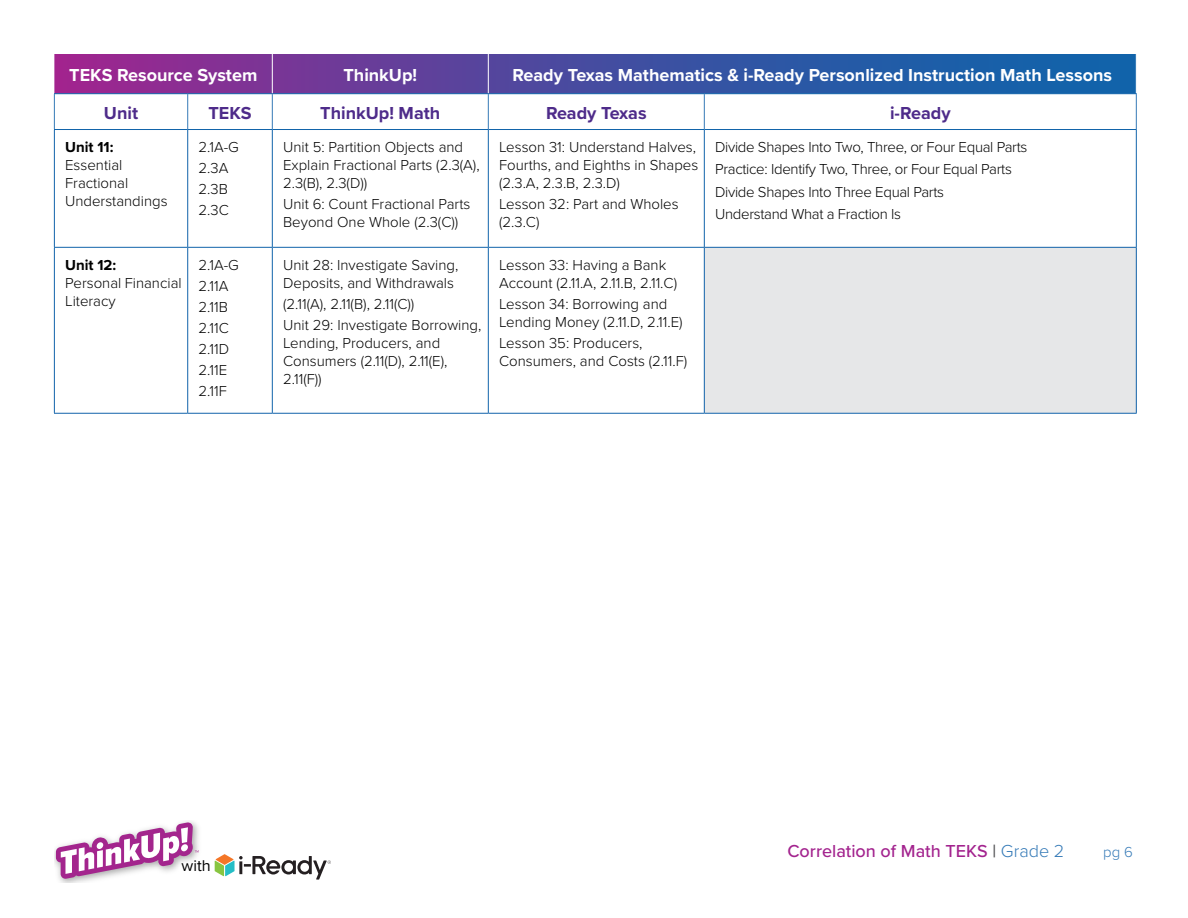
<style>
.page{position:relative;width:1188px;height:918px;background:#fff}
.page>*{position:absolute;margin:0;border:0;box-sizing:border-box;transform-origin:0 0}
.t1{font:700 18px "Proxima Nova";color:#fff}
.t2{font:700 18px "Proxima Nova";color:#4e2b8a}
.t3{font:500 18px "Proxima Nova";color:#a3238e}
.t4{font:16.2px "Proxima Nova";color:#010101}
._2021-Body{font:300 15px/18px "Proxima Nova";color:#000}
._2021-Body-2{font:300 15px "Proxima Nova";letter-spacing:-.02em;color:#000}
.t5{font:300 15px "Proxima Nova";color:#357ab7}
.s1{font-weight:700}
.s2{color:#4d4d4f}
.s3{font-weight:300;color:#357ab7}
</style>
<div class="page">
<img style="left:54px;top:821px;width:138px;height:61px">
<svg style="left:56px;top:822px;width:143px;height:57px"></svg>
<svg style="left:215px;top:854px;width:116px;height:26px"></svg>
<svg style="left:54px;top:54px;width:1082px;height:39px;background:#4c499e"></svg>
<div style="left:704px;top:247px;width:432px;height:166px;background:#e6e7e8"></div>
<hr style="left:272px;top:54px;width:1px;height:39px;background:#fff">
<hr style="left:488px;top:54px;width:1px;height:39px;background:#fff">
<hr style="left:54px;top:93px;width:134px;height:1px;background:#1163aa">
<hr style="left:188px;top:93px;width:84px;height:1px;background:#1163aa">
<hr style="left:272px;top:93px;width:216px;height:1px;background:#1163aa">
<hr style="left:488px;top:93px;width:216px;height:1px;background:#1163aa">
<hr style="left:704px;top:93px;width:433px;height:1px;background:#1163aa">
<hr style="left:54px;top:94px;width:1px;height:35px;background:#357ab7">
<hr style="left:187px;top:94px;width:1px;height:35px;background:#357ab7">
<hr style="left:272px;top:94px;width:1px;height:35px;background:#357ab7">
<hr style="left:488px;top:94px;width:1px;height:35px;background:#357ab7">
<hr style="left:704px;top:94px;width:1px;height:35px;background:#357ab7">
<hr style="left:1136px;top:94px;width:1px;height:35px;background:#357ab7">
<hr style="left:54px;top:129px;width:134px;height:1px;background:#1163aa">
<hr style="left:54px;top:130px;width:1px;height:117px;background:#1163aa">
<hr style="left:188px;top:129px;width:84px;height:1px;background:#1163aa">
<hr style="left:187px;top:130px;width:1px;height:117px;background:#1163aa">
<hr style="left:272px;top:129px;width:216px;height:1px;background:#1163aa">
<hr style="left:272px;top:130px;width:1px;height:117px;background:#1163aa">
<hr style="left:488px;top:129px;width:216px;height:1px;background:#1163aa">
<hr style="left:488px;top:130px;width:1px;height:117px;background:#1163aa">
<hr style="left:704px;top:129px;width:433px;height:1px;background:#1163aa">
<hr style="left:704px;top:130px;width:1px;height:117px;background:#1163aa">
<hr style="left:1136px;top:130px;width:1px;height:117px;background:#1163aa">
<hr style="left:54px;top:247px;width:134px;height:1px;background:#1163aa">
<hr style="left:54px;top:248px;width:1px;height:165px;background:#1163aa">
<hr style="left:188px;top:247px;width:84px;height:1px;background:#1163aa">
<hr style="left:187px;top:248px;width:1px;height:165px;background:#1163aa">
<hr style="left:272px;top:247px;width:216px;height:1px;background:#1163aa">
<hr style="left:272px;top:248px;width:1px;height:165px;background:#1163aa">
<hr style="left:488px;top:247px;width:216px;height:1px;background:#1163aa">
<hr style="left:488px;top:248px;width:1px;height:165px;background:#1163aa">
<hr style="left:704px;top:247px;width:433px;height:1px;background:#1163aa">
<hr style="left:704px;top:248px;width:1px;height:165px;background:#1163aa">
<hr style="left:1136px;top:248px;width:1px;height:165px;background:#1163aa">
<hr style="left:54px;top:413px;width:134px;height:1px;background:#1163aa">
<hr style="left:188px;top:413px;width:84px;height:1px;background:#1163aa">
<hr style="left:272px;top:413px;width:216px;height:1px;background:#1163aa">
<hr style="left:488px;top:413px;width:216px;height:1px;background:#1163aa">
<hr style="left:704px;top:413px;width:433px;height:1px;background:#1163aa">
<p class="t1" style="left:69px;top:62px;width:190px">TEKS Resource System</p>
<p class="t1" style="left:343px;top:62px;width:75px">ThinkUp!</p>
<p class="t1" style="left:513px;top:62px;width:601px">Ready Texas Mathematics &amp; i-Ready Personlized Instruction Math Lessons</p>
<p class="t2" style="left:104px;top:99px;width:36px">Unit</p>
<p class="t2" style="left:208px;top:99px;width:45px">TEKS</p>
<p class="t2" style="left:320px;top:99px;width:122px">ThinkUp! Math</p>
<p class="t2" style="left:546px;top:99px;width:102px">Ready Texas</p>
<p class="t2" style="left:890px;top:99px;width:62px">i-Ready</p>
<p class="_2021-Body" style="left:65px;top:137px;width:104px"><span class="s1">Unit 11:<br></span>Essential<br>Fractional<br>Understandings</p>
<p class="_2021-Body" style="left:199px;top:137px;width:42px">2.1A-G</p>
<p class="_2021-Body" style="left:283px;top:137px;width:198px">Unit 5: Partition Objects and<br>Explain Fractional Parts (2.3(A),<br>2.3(B), 2.3(D))</p>
<p class="_2021-Body" style="left:283px;top:194px;width:189px">Unit 6: Count Fractional Parts<br>Beyond One Whole (2.3(C))</p>
<p class="_2021-Body-2" style="left:715px;top:136px;width:314px">Divide Shapes Into Two, Three, or Four Equal Parts</p>
<p class="_2021-Body-2" style="left:715px;top:158px;width:298px">Practice: Identify Two, Three, or Four Equal Parts</p>
<p class="_2021-Body-2" style="left:715px;top:181px;width:231px">Divide Shapes Into Three Equal Parts</p>
<p class="_2021-Body-2" style="left:715px;top:203px;width:188px">Understand What a Fraction Is</p>
<p class="_2021-Body" style="left:499px;top:137px;width:201px">Lesson 31: Understand Halves,<br>Fourths, and Eighths in Shapes (2.3.A, 2.3.B, 2.3.D)</p>
<p class="_2021-Body" style="left:499px;top:194px;width:181px">Lesson 32: Part and Wholes (2.3.C)</p>
<p class="_2021-Body" style="left:199px;top:158px;width:31px">2.3A</p>
<p class="_2021-Body" style="left:199px;top:179px;width:31px">2.3B</p>
<p class="_2021-Body" style="left:199px;top:200px;width:32px">2.3C</p>
<p class="_2021-Body" style="left:65px;top:255px;width:118px"><span class="s1">Unit 12:<br></span>Personal Financial<br>Literacy</p>
<p class="_2021-Body" style="left:199px;top:255px;width:42px">2.1A-G</p>
<p class="_2021-Body" style="left:199px;top:276px;width:31px">2.11A</p>
<p class="_2021-Body" style="left:199px;top:297px;width:31px">2.11B</p>
<p class="_2021-Body" style="left:199px;top:318px;width:32px">2.11C</p>
<p class="_2021-Body" style="left:199px;top:339px;width:32px">2.11D</p>
<p class="_2021-Body" style="left:199px;top:360px;width:30px">2.11E</p>
<p class="_2021-Body" style="left:199px;top:381px;width:30px">2.11F</p>
<p class="_2021-Body" style="left:283px;top:255px;width:177px">Unit 28: Investigate Saving,<br>Deposits, and Withdrawals</p>
<p class="_2021-Body" style="left:283px;top:294px;width:133px">(2.11(A), 2.11(B), 2.11(C))</p>
<p class="_2021-Body" style="left:283px;top:315px;width:200px">Unit 29: Investigate Borrowing,<br>Lending, Producers, and<br>Consumers (2.11(D), 2.11(E),<br>2.11(F))</p>
<p class="_2021-Body" style="left:499px;top:255px;width:179px">Lesson 33: Having a Bank<br>Account (2.11.A, 2.11.B, 2.11.C)</p>
<p class="_2021-Body" style="left:499px;top:294px;width:185px">Lesson 34: Borrowing and<br>Lending Money (2.11.D, 2.11.E)</p>
<p class="_2021-Body" style="left:499px;top:333px;width:190px">Lesson 35: Producers,<br>Consumers, and Costs (2.11.F)</p>
<p class="t4" style="left:182px;top:853px;width:31px">with</p>
<p class="t3" style="left:787px;top:837px;width:278px">Correlation of Math TEKS <span class="s2">|</span> <span class="s3">Grade 2</span></p>
<p class="t5" style="left:1103px;top:840px;width:31px">pg 6</p>
</div>
